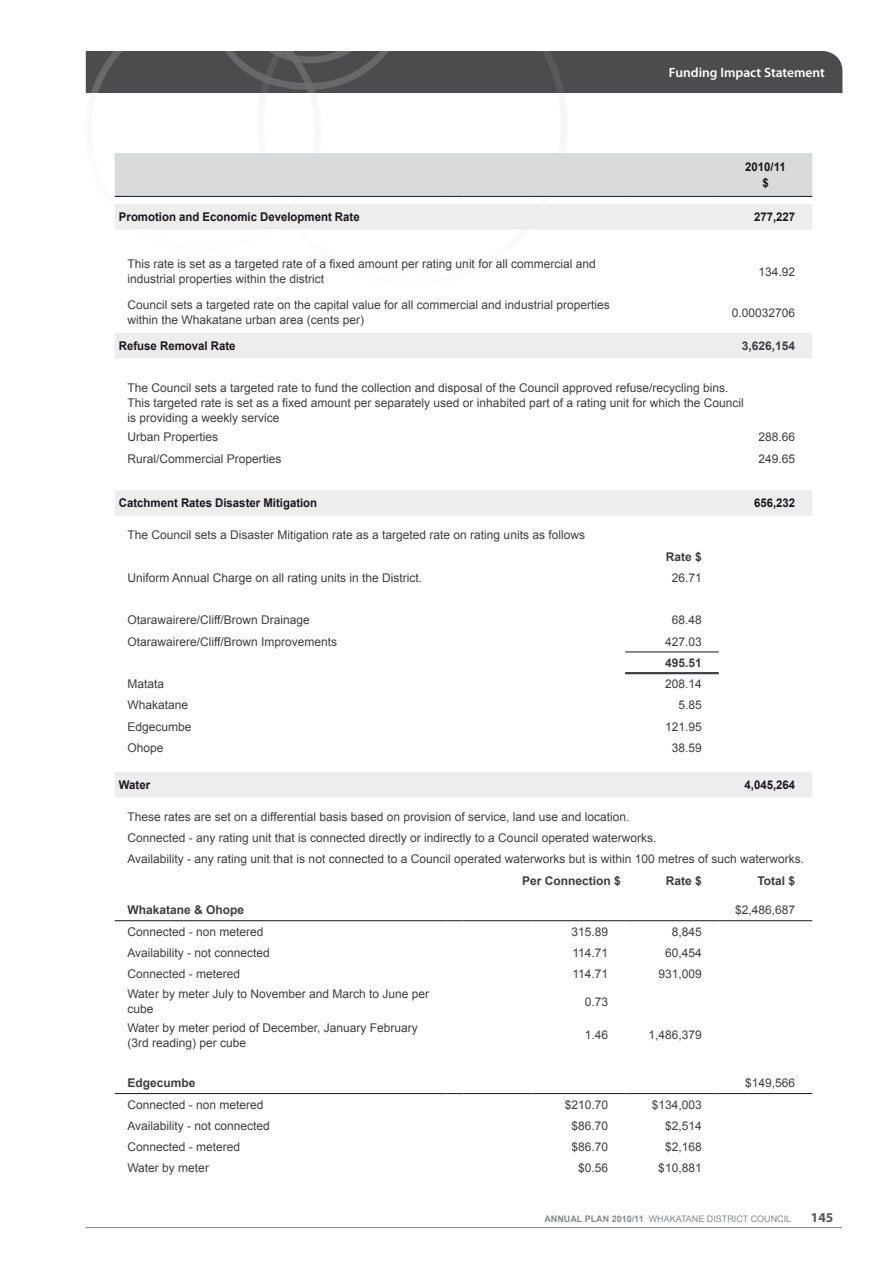
<style>
.page{position:relative;width:893px;height:1263px;background:#fff}
.page>*{position:absolute;margin:0;border:0;box-sizing:border-box;transform-origin:0 0}
.t1{font:600 13.5px "Myriad Pro";color:#fff}
.t2{font:700 13.5px "Myriad Pro";color:#58585a}
.t3{font:12px/15px "Arial";color:#3e3e40}
.t4{font:700 12px/16.5px "Arial";color:#1a171c;text-align:center;scale:.95 1}
.t5{font:700 12px "Arial";color:#3e3e40}
.t6{font:9px "Arial";color:#87888a}
.s1{font-weight:700}
</style>
<div class="page">
<svg style="left:86px;top:51px;width:756px;height:42px;background:#4e4e50"></svg>
<hr style="left:85px;top:1227px;width:757px;height:1px;background:#87888a">
<svg style="left:115px;top:204px;width:697px;height:593px"></svg>
<div style="left:115px;top:153px;width:697px;height:44px;background:#d9dadb"></div>
<hr style="left:463px;top:196px;width:69px;height:1px;background:#1a171c">
<hr style="left:532px;top:196px;width:93px;height:1px;background:#1a171c">
<hr style="left:625px;top:196px;width:94px;height:1px;background:#1a171c">
<hr style="left:719px;top:196px;width:93px;height:1px;background:#1a171c">
<hr style="left:625px;top:651px;width:94px;height:1px;background:#1a171c">
<hr style="left:625px;top:672px;width:94px;height:1px;background:#1a171c">
<hr style="left:625px;top:673px;width:94px;height:1px;background:#1a171c">
<hr style="left:115px;top:920px;width:332px;height:1px;background:#1a171c">
<svg style="left:447px;top:920px;width:16px;height:1px"></svg>
<hr style="left:463px;top:920px;width:69px;height:1px;background:#1a171c">
<hr style="left:532px;top:920px;width:93px;height:1px;background:#1a171c">
<hr style="left:625px;top:920px;width:94px;height:1px;background:#1a171c">
<hr style="left:719px;top:920px;width:93px;height:1px;background:#1a171c">
<hr style="left:115px;top:1093px;width:332px;height:1px;background:#1a171c">
<svg style="left:447px;top:1093px;width:16px;height:1px"></svg>
<hr style="left:463px;top:1093px;width:69px;height:1px;background:#1a171c">
<hr style="left:532px;top:1093px;width:93px;height:1px;background:#1a171c">
<hr style="left:625px;top:1093px;width:94px;height:1px;background:#1a171c">
<hr style="left:719px;top:1093px;width:93px;height:1px;background:#1a171c">
<p class="t1" style="left:669px;top:64px;width:157px">Funding Impact Statement</p>
<p class="t4" style="left:745px;top:159px;width:44px">2010/11 $</p>
<p class="t4" style="left:119px;top:209px;width:255px">Promotion and Economic Development Rate</p>
<p class="t4" style="left:754px;top:209px;width:45px">277,227</p>
<p class="t3" style="left:127px;top:257px;width:470px">This rate is set as a targeted rate of a fixed amount per rating unit for all commercial and industrial properties within the district</p>
<p class="t3" style="left:759px;top:264px;width:38px">134.92</p>
<p class="t3" style="left:127px;top:298px;width:484px">Council sets a targeted rate on the capital value for all commercial and industrial properties within the Whakatane urban area (cents per)</p>
<p class="t3" style="left:732px;top:305px;width:65px">0.00032706</p>
<p class="t4" style="left:119px;top:338px;width:124px">Refuse Removal Rate</p>
<p class="t5" style="left:742px;top:338px;width:55px">3,626,154</p>
<p class="t3" style="left:127px;top:381px;width:618px">The Council sets a targeted rate to fund the collection and disposal of the Council approved refuse/recycling bins.<br>This targeted rate is set as a fixed amount per separately used or inhabited part of a rating unit for which the Council is providing a weekly service</p>
<p class="t3" style="left:127px;top:430px;width:92px">U rban Properties</p>
<p class="t3" style="left:759px;top:430px;width:38px">288.66</p>
<p class="t3" style="left:127px;top:451px;width:156px">Rural/Commercial Properties</p>
<p class="t3" style="left:759px;top:451px;width:38px">249.65</p>
<p class="t4" style="left:119px;top:495px;width:210px">Catchment Rates Disaster Mitigation</p>
<p class="t4" style="left:754px;top:495px;width:45px">656,232</p>
<p class="t3" style="left:127px;top:528px;width:459px">The Council sets a Disaster Mitigation rate as a targeted rate on rating units as follows</p>
<p class="t5" style="left:666px;top:548px;width:38px">Rate $</p>
<p class="t3" style="left:127px;top:570px;width:296px">U niform Annual Charge on all rating units in the District.</p>
<p class="t3" style="left:672px;top:570px;width:32px">26.71</p>
<p class="t3" style="left:127px;top:613px;width:184px">Otarawairere/Cliff/Brown Drainage</p>
<p class="t3" style="left:672px;top:613px;width:32px">68.48</p>
<p class="t3" style="left:127px;top:634px;width:211px">Otarawairere/Cliff/Brown I mprovements</p>
<p class="t3" style="left:665px;top:634px;width:38px">427.03</p>
<p class="t5" style="left:665px;top:655px;width:38px">495.51</p>
<p class="t3" style="left:127px;top:677px;width:38px">Matata</p>
<p class="t3" style="left:665px;top:677px;width:38px">208.14</p>
<p class="t3" style="left:127px;top:698px;width:62px">Whakatane</p>
<p class="t3" style="left:678px;top:698px;width:25px">5.85</p>
<p class="t3" style="left:127px;top:719px;width:66px">Edgecumbe</p>
<p class="t3" style="left:665px;top:719px;width:38px">121.95</p>
<p class="t3" style="left:127px;top:740px;width:38px">Ohope</p>
<p class="t3" style="left:672px;top:740px;width:32px">38.59</p>
<p class="t4" style="left:119px;top:777px;width:34px">Water</p>
<p class="t4" style="left:745px;top:777px;width:55px">4,045,264</p>
<p class="t3" style="left:127px;top:806px;width:678px;line-height:21.3px">These rates are set on a differential basis based on provision of service, land use and location.<br>Connected - any rating unit that is connected directly or indirectly to a Council operated waterworks.<br>Availability - any rating unit that is not connected to a Council operated waterworks but is within 100 metres of such waterworks.</p>
<p class="t5" style="left:522px;top:872px;width:100px">Per Connection $</p>
<p class="t5" style="left:666px;top:872px;width:38px">Rate $</p>
<p class="t5" style="left:757px;top:872px;width:39px">Total $</p>
<p class="t5" style="left:127px;top:902px;width:118px">Whakatane &amp; Ohope</p>
<p class="t3" style="left:735px;top:903px;width:62px">$2,486,687</p>
<p class="t3" style="left:127px;top:924px;width:138px">Connected - non metered</p>
<p class="t3" style="left:571px;top:924px;width:38px">315.89</p>
<p class="t3" style="left:672px;top:924px;width:32px">8,845</p>
<p class="t3" style="left:127px;top:945px;width:144px">Availability - not connected</p>
<p class="t3" style="left:572px;top:945px;width:37px">114.71</p>
<p class="t3" style="left:665px;top:945px;width:38px">60,454</p>
<p class="t3" style="left:127px;top:967px;width:114px">Connected - metered</p>
<p class="t3" style="left:572px;top:967px;width:37px">114.71</p>
<p class="t3" style="left:658px;top:967px;width:45px">931,009</p>
<p class="t3" style="left:127px;top:987px;width:303px">Water by meter July to November and March to June per cube</p>
<p class="t3" style="left:585px;top:994px;width:25px">0.73</p>
<p class="t3" style="left:127px;top:1020px;width:292px">Water by meter period of December, January February (3rd reading) per cube</p>
<p class="t3" style="left:585px;top:1027px;width:25px">1.46</p>
<p class="t3" style="left:648px;top:1027px;width:55px">1,486,379</p>
<p class="t5" style="left:127px;top:1075px;width:70px">Edgecumbe</p>
<p class="t3" style="left:745px;top:1075px;width:52px">$149,566</p>
<p class="t3" style="left:127px;top:1097px;width:138px">Connected - non metered</p>
<p class="t3" style="left:565px;top:1097px;width:45px">$210.70</p>
<p class="t3" style="left:652px;top:1097px;width:52px">$134,003</p>
<p class="t3" style="left:127px;top:1118px;width:144px">Availability - not connected</p>
<p class="t3" style="left:571px;top:1118px;width:38px">$86.70</p>
<p class="t3" style="left:665px;top:1118px;width:38px">$2,514</p>
<p class="t3" style="left:127px;top:1139px;width:114px">Connected - metered</p>
<p class="t3" style="left:571px;top:1139px;width:38px">$86.70</p>
<p class="t3" style="left:665px;top:1139px;width:38px">$2,168</p>
<p class="t3" style="left:127px;top:1161px;width:83px">Water by meter</p>
<p class="t3" style="left:578px;top:1161px;width:32px">$0.56</p>
<p class="t3" style="left:658px;top:1161px;width:45px">$10,881</p>
<p class="t6" style="left:544px;top:1213px;width:248px"><span class="s1">Annual PLAN 2010/11</span> Whakatane District Council</p>
<p class="t2" style="left:811px;top:1208px;width:24px">145</p>
</div>
